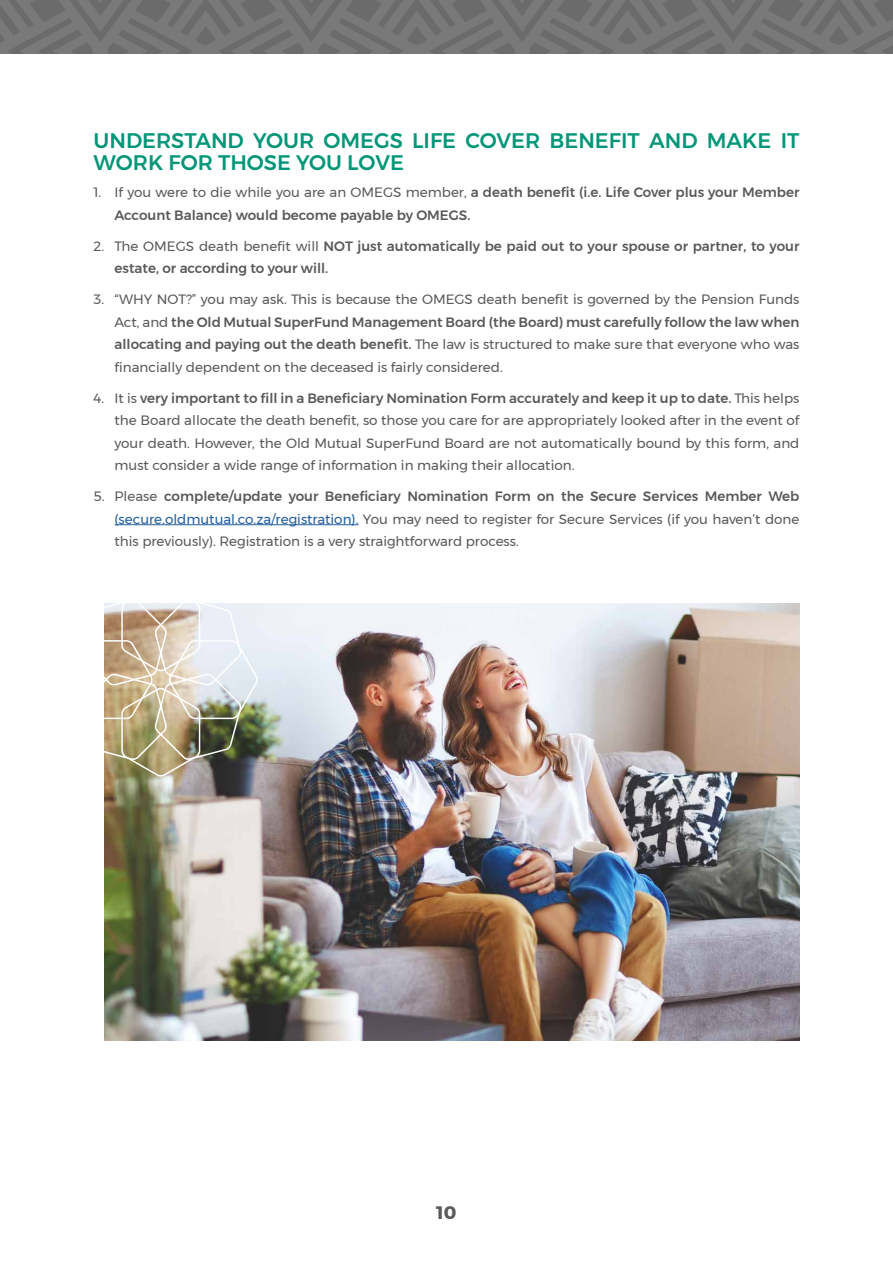
<style>
.page{position:relative;width:893px;height:1263px;background:#fff}
.page>*{position:absolute;margin:0;border:0;box-sizing:border-box;transform-origin:0 0}
.t1{font:500 21px/22.5px "Montserrat";color:#009677}
.t2{font:700 18px "Montserrat";color:#58595b}
.t3{font:13.5px/22.5px "Montserrat";color:#58595b;text-align:justify}
.t4{font:500 13.5px/22.5px "Montserrat";color:#58595b}
.s1{font-weight:400}
.s2{font-weight:500}
.s3{color:#215e9e}
</style>
<div class="page">
<svg style="left:0;top:0;width:893px;height:54px;background:#737373"></svg>
<hr style="left:115px;top:524px;width:243px;height:1px;background:#215e9e">
<img style="left:105px;top:603px;width:694px;height:438px">
<img style="left:104px;top:603px;width:154px;height:174px">
<h1 class="t1" style="left:94px;top:129px;width:707px">UNDERSTAND YOUR OMEGS LIFE COVER BENEFIT AND MAKE IT<br>WORK FOR THOSE YOU LOVE</h1>
<p class="t4" style="left:115px;top:181px;width:686px;text-indent:-21px"><span class="s1">1. If you were to die while you are an OMEGS member,</span> a death benefit (i.e. Life Cover plus your Member<br>Account Balance) would become payable by OMEGS.</p>
<p class="t4" style="left:115px;top:235px;width:686px;text-indent:-21px"><span class="s1">2. The OMEGS death benefit will</span> NOT just automatically be paid out to your spouse or partner, to your estate, or according to your will.</p>
<p class="t3" style="left:115px;top:288px;width:686px;text-indent:-21px">3. “WHY NOT?” you may ask. This is because the OMEGS death benefit is governed by the Pension Funds Act, and <span class="s2">the Old Mutual SuperFund Management Board (the Board) must carefully follow the law when allocating and paying out the death benefit.</span> The law is structured to make sure that everyone who was financially dependent on the deceased is fairly considered.</p>
<p class="t3" style="left:115px;top:387px;width:686px;text-indent:-21px">4. It is <span class="s2">very important to fill in a Beneficiary Nomination Form accurately and keep it up to date.</span> This helps the Board allocate the death benefit, so those you care for are appropriately looked after in the event of your death. However, the Old Mutual SuperFund Board are not automatically bound by this form, and must consider a wide range of information in making their allocation.</p>
<p class="t3" style="left:115px;top:485px;width:686px;text-indent:-21px">5. Please <span class="s2">complete/update your Beneficiary Nomination Form on the Secure Services Member Web </span><span class="s3">(secure.oldmutual.co.za/registration).</span> You may need to register for Secure Services (if you haven’t done this previously). Registration is a very straightforward process.</p>
<h2 class="t2" style="left:436px;top:1198px;width:21px">10</h2>
</div>
